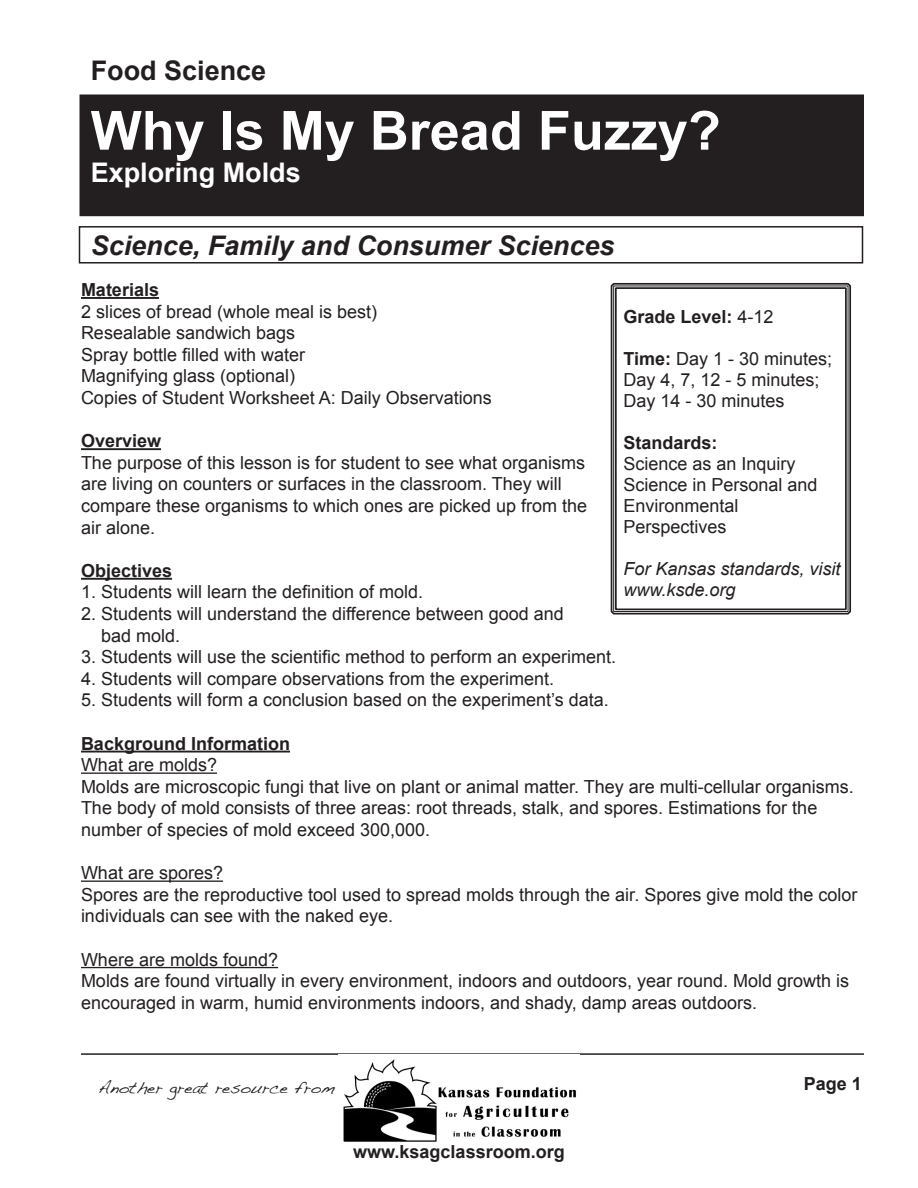
<style>
.page{position:relative;width:918px;height:1188px;background:#fff}
.page>*{position:absolute;margin:0;border:0;box-sizing:border-box;transform-origin:0 0}
.t1{font:700 54px "Arial";color:#fff}
.t2{font:italic 700 27px "Arial";color:#231f20}
.t3{font:700 27px "Arial";color:#fff}
.t4{font:700 27px "Arial";color:#231f20}
.t5{font:18px/21.6px "Arial";color:#231f20}
.t6{font:700 18px "Arial";color:#231f20}
.t7{font:italic 18px/21px "Arial";color:#231f20}
.t8{font:16.5px "Handwriting Dakota";color:#231f20}
.s1{font-weight:400}
.s2{font-weight:700}
</style>
<div class="page">
<div style="left:80px;top:95px;width:783px;height:120px;background:#231f20"></div>
<div style="left:80px;top:94px;width:784px;height:122px;border:2px solid #231f20"></div>
<div style="left:79px;top:226px;width:784px;height:38px;border:2px solid #231f20"></div>
<hr style="left:81px;top:1053px;width:783px;height:2px;background:#231f20">
<hr style="left:81px;top:297px;width:78px;height:2px;background:#231f20">
<hr style="left:81px;top:448px;width:80px;height:2px;background:#231f20">
<hr style="left:81px;top:578px;width:91px;height:2px;background:#231f20">
<hr style="left:81px;top:751px;width:209px;height:2px;background:#231f20">
<hr style="left:81px;top:773px;width:136px;height:1px;background:#231f20">
<hr style="left:81px;top:881px;width:142px;height:1px;background:#231f20">
<hr style="left:81px;top:967px;width:197px;height:1px;background:#231f20">
<img style="left:343px;top:1059px;width:233px;height:83px">
<svg style="left:610px;top:283px;width:241px;height:332px"></svg>
<div style="left:613px;top:286px;width:235px;height:326px;border:1px solid #231f20"></div>
<div style="left:615px;top:287px;width:232px;height:323px;border:2px solid #231f20"></div>
<p class="t4" style="left:91px;top:52px;width:177px">Food Science</p>
<p class="t1" style="left:91px;top:95px;width:632px">Why Is My Bread Fuzzy?</p>
<p class="t3" style="left:91px;top:155px;width:212px">Exploring Molds</p>
<p class="t2" style="left:91px;top:228px;width:525px">Science, Family and Consumer Sciences</p>
<p class="t6" style="left:81px;top:278px;width:80px">Materials</p>
<p class="t5" style="left:81px;top:301px;width:298px">2 slices of bread (whole meal is best)</p>
<p class="t5" style="left:81px;top:322px;width:216px">Resealable sandwich bags</p>
<p class="t5" style="left:81px;top:344px;width:226px">Spray bottle filled with water</p>
<p class="t5" style="left:81px;top:366px;width:216px">Magnifying glass (optional)</p>
<p class="t5" style="left:81px;top:387px;width:412px">Copies of Student Worksheet A: Daily Observations</p>
<p class="t6" style="left:81px;top:429px;width:82px">Overview</p>
<p class="t5" style="left:81px;top:452px;width:508px">The purpose of this lesson is for student to see what organisms are living on counters or surfaces in the classroom. They will compare these organisms to which ones are picked up from the air alone.</p>
<p class="t6" style="left:81px;top:559px;width:93px">Objectives</p>
<p class="t5" style="left:81px;top:582px;width:344px">1. Students will learn the definition of mold.</p>
<p class="t5" style="left:81px;top:603px;width:484px">2. Students will understand the difference between good and</p>
<p class="t5" style="left:101px;top:625px;width:81px">bad mold.</p>
<p class="t5" style="left:81px;top:646px;width:537px">3. Students will use the scientific method to perform an experiment.</p>
<p class="t5" style="left:81px;top:668px;width:475px">4. Students will compare observations from the experiment.</p>
<p class="t5" style="left:81px;top:690px;width:529px">5. Students will form a conclusion based on the experiment’s data.</p>
<p class="t6" style="left:81px;top:731px;width:211px">Background Information</p>
<p class="t5" style="left:81px;top:754px;width:138px">What are molds?</p>
<p class="t5" style="left:81px;top:776px;width:774px">Molds are microscopic fungi that live on plant or animal matter. They are multi-cellular organisms.<br>The body of mold consists of three areas: root threads, stalk, and spores. Estimations for the</p>
<p class="t5" style="left:81px;top:819px;width:351px">number of species of mold exceed 300,000.</p>
<p class="t5" style="left:81px;top:862px;width:144px">What are spores?</p>
<p class="t5" style="left:81px;top:884px;width:778px">Spores are the reproductive tool used to spread molds through the air. Spores give mold the color individuals can see with the naked eye.</p>
<p class="t5" style="left:81px;top:949px;width:199px">Where are molds found?</p>
<p class="t5" style="left:81px;top:970px;width:770px">Molds are found virtually in every environment, indoors and outdoors, year round. Mold growth is encouraged in warm, humid environments indoors, and shady, damp areas outdoors.</p>
<p class="t6" style="left:623px;top:305px;width:152px">Grade Level: <span class="s1">4-12</span></p>
<p class="t5" style="left:623px;top:348px;width:210px;line-height:21px"><span class="s2">Time:</span> Day 1 - 30 minutes;<br>Day 4, 7, 12 - 5 minutes;<br>Day 14 - 30 minutes</p>
<p class="t6" style="left:623px;top:431px;width:96px">Standards:</p>
<p class="t5" style="left:623px;top:453px;width:174px">Science as an Inquiry</p>
<p class="t5" style="left:623px;top:474px;width:196px;line-height:21px">Science in Personal and<br>Environmental</p>
<p class="t5" style="left:623px;top:516px;width:105px">Perspectives</p>
<p class="t7" style="left:623px;top:559px;width:219px">For Kansas standards, visit www.ksde.org</p>
<p class="t8" style="left:98px;top:1077px;width:238px">Another great resource from</p>
<p class="t6" style="left:804px;top:1072px;width:60px">Page 1</p>
<p class="t6" style="left:353px;top:1140px;width:213px">www.ksagclassroom.org</p>
</div>
